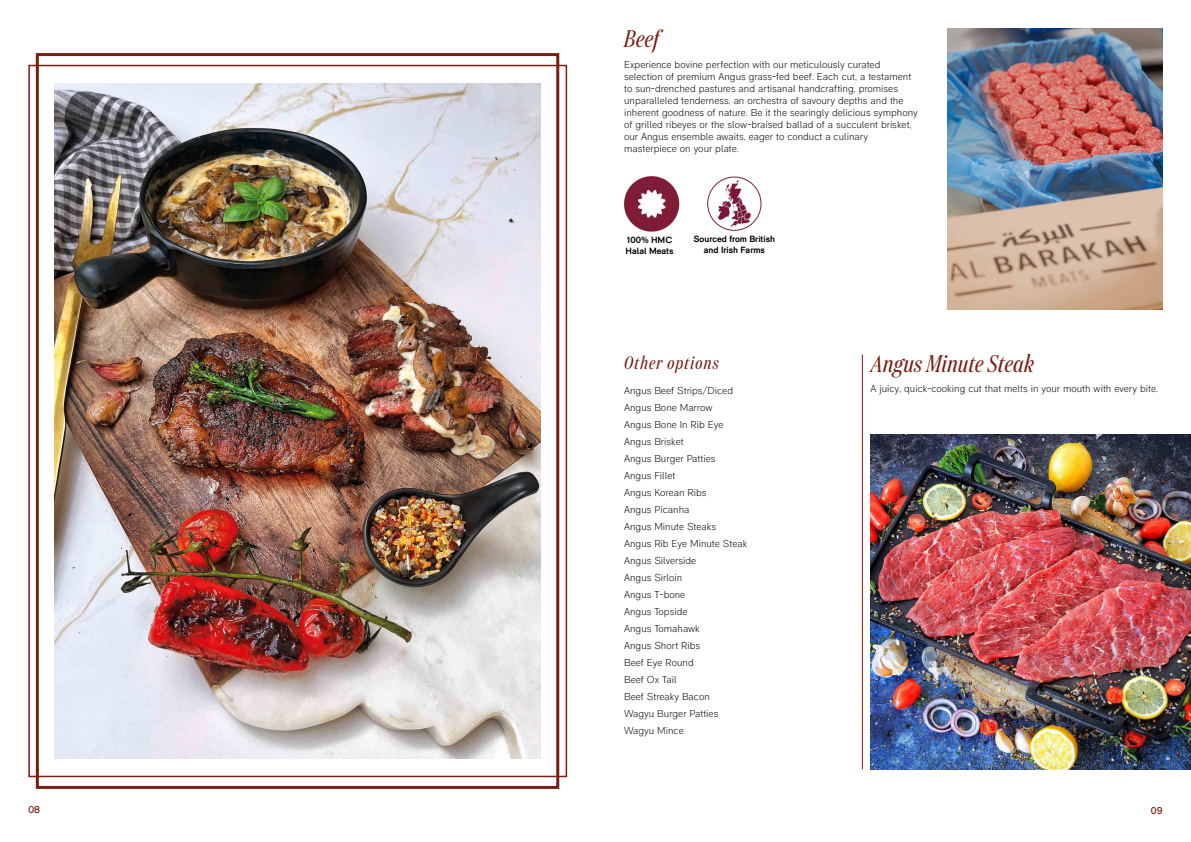
<style>
.page{position:relative;width:1191px;height:842px;background:#fff}
.page>*{position:absolute;margin:0;border:0;box-sizing:border-box;transform-origin:0 0}
.t1{font:italic 24px "Test Domaine Display Cd";letter-spacing:.025em;color:#781e11}
.t2{font:italic 18px "Test Domaine Display Cd";letter-spacing:.075em;color:#781e11}
.t3{font:300 10px/17px "RM Pro";color:#020203}
.t4{font:10px "RM Pro";color:#781e12}
.t5{font:700 9px/10.8px "RM Pro";color:#020203}
</style>
<div class="page">
<img style="left:55px;top:84px;width:485px;height:674px">
<div style="left:36px;top:53px;width:523px;height:736px;border:3px solid #781e12"></div>
<img style="left:947px;top:28px;width:215px;height:281px">
<hr style="left:862px;top:355px;width:1px;height:414px;background:#781e11">
<img style="left:870px;top:434px;width:321px;height:335px">
<img style="left:707px;top:176px;width:55px;height:55px">
<img style="left:623px;top:176px;width:58px;height:56px">
<div style="left:707px;top:177px;width:54px;height:54px;border:1px solid #742536;border-radius:50%"></div>
<h1 class="t1" style="left:624px;top:25px;width:36px">Beef</h1>
<p class="t3" style="left:624px;top:59px;width:295px;line-height:12px">Experience bovine perfection with our meticulously curated selection of premium Angus grass-fed beef. Each cut, a testament to sun-drenched pastures and artisanal handcrafting, promises unparalleled tenderness, an orchestra of savoury depths and the inherent goodness of nature. Be it the searingly delicious symphony of grilled ribeyes or the slow-braised ballad of a succulent brisket, our Angus ensemble awaits, eager to conduct a culinary masterpiece on your plate.</p>
<p class="t5" style="left:625px;top:235px;width:49px">100% HMC<br>Halal Meats</p>
<p class="t5" style="left:693px;top:234px;width:83px;text-align:center">Sourced from British and Irish Farms</p>
<h2 class="t2" style="left:624px;top:352px;width:96px">Other options</h2>
<p class="t3" style="left:624px;top:382px;width:125px">Angus Beef Strips/Diced<br>Angus Bone Marrow<br>Angus Bone In Rib Eye<br>Angus Brisket<br>Angus Burger Patties<br>Angus Fillet<br>Angus Korean Ribs<br>Angus Picanha<br>Angus Minute Steaks<br>Angus Rib Eye Minute Steak<br>Angus Silverside<br>Angus Sirloin<br>Angus T-bone<br>Angus Topside<br>Angus Tomahawk<br>Angus Short Ribs<br>Beef Eye Round<br>Beef Ox Tail<br>Beef Streaky Bacon<br>Wagyu Burger Patties<br>Wagyu Mince</p>
<h1 class="t1" style="left:870px;top:349px;width:165px">Angus Minute Steak</h1>
<p class="t3" style="left:870px;top:381px;width:289px">A juicy, quick-cooking cut that melts in your mouth with every bite.</p>
<p class="t4" style="left:28px;top:804px;width:13px">08</p>
<p class="t4" style="left:1151px;top:804px;width:13px">09</p>
</div>
